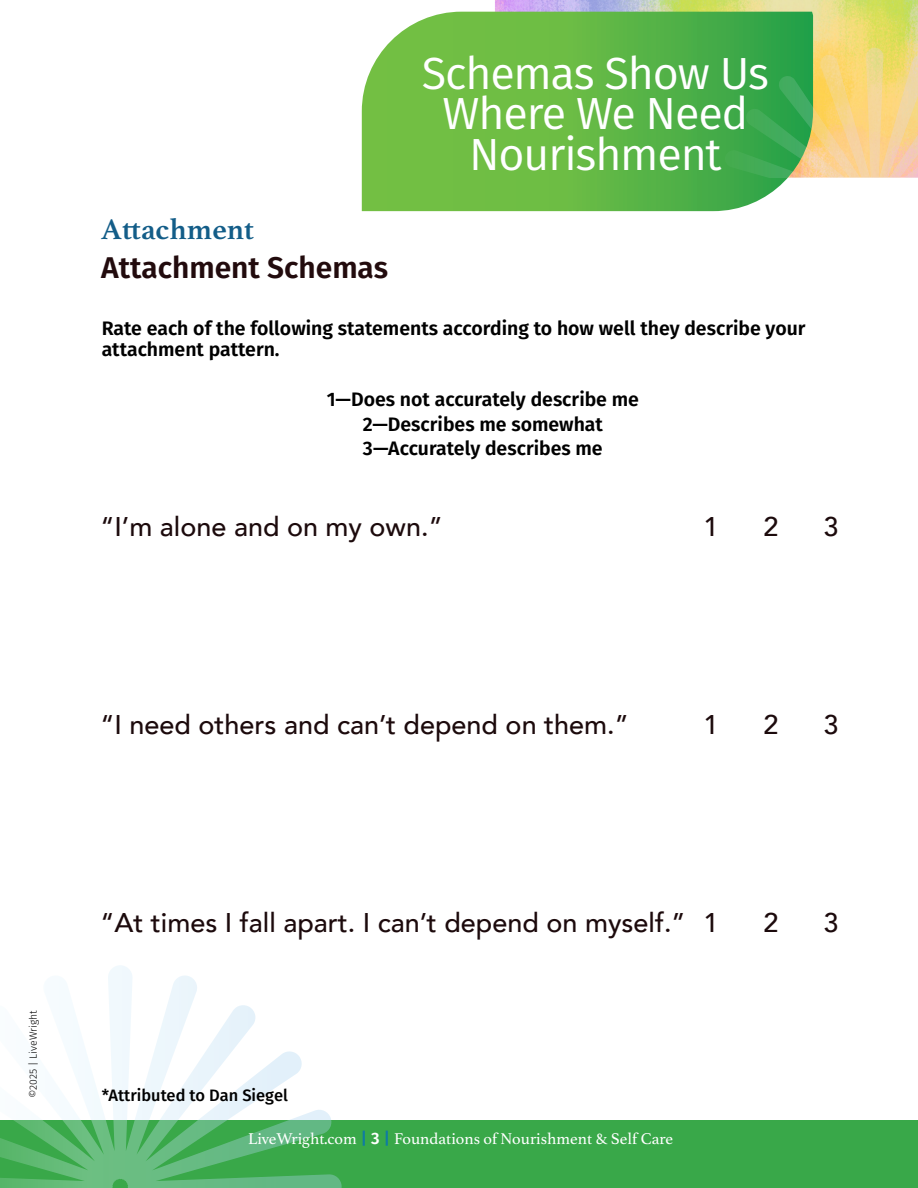
<style>
.page{position:relative;width:918px;height:1188px;background:#fff}
.page>*{position:absolute;margin:0;border:0;box-sizing:border-box;transform-origin:0 0}
.t1{font:45px/40.5px "Fira Sans";letter-spacing:-.025em;color:#fff;text-align:center}
.t2{font:600 30px/39px "Fira Sans";color:#220b0d}
.subhead{font:500 27px "Avenir";color:#1c0a0c}
.Body_Heavy{font:600 19.5px/21px "Fira Sans";color:#000}
.t3{font:16.5px "Athelas";color:#fff}
.Body{font:500 16.5px "Fira Sans";color:#000}
.t4{font:300 10.5px "Fira Sans";color:#000}
.s1{font-family:"Athelas";font-weight:700;color:#135d88}
.s2{font-family:"Fira Sans";font-weight:600;color:#0f7ba3}
.s3{font-family:"Fira Sans";font-weight:600}
</style>
<div class="page">
<img style="left:495px;top:0;width:423px;height:48px">
<svg style="left:362px;top:12px;width:451px;height:199px;background:#69bb4d"></svg>
<svg style="left:718px;top:48px;width:200px;height:130px;background:#9fbe6b"></svg>
<div style="left:0;top:1121px;width:918px;height:67px;background:#39a849"></div>
<svg style="left:0;top:965px;width:342px;height:223px"></svg>
<p class="t2" style="left:101px;top:207px;width:289px"><span class="s1">Attachment<br></span>Attachment Schemas</p>
<h1 class="t1" style="left:422px;top:52px;width:349px">Schemas Show Us<br>Where We Need<br>Nourishment</h1>
<p class="Body_Heavy" style="left:102px;top:317px;width:705px">Rate each of the following statements according to how well they describe your attachment pattern.</p>
<p class="Body_Heavy" style="left:327px;top:388px;width:314px">1—Does not accurately describe me</p>
<p class="Body_Heavy" style="left:363px;top:412px;width:242px">2—Describes me somewhat</p>
<p class="Body_Heavy" style="left:363px;top:437px;width:241px">3—Accurately describes me</p>
<p class="subhead" style="left:100px;top:503px;width:344px">“I’m alone and on my own.”</p>
<p class="subhead" style="left:703px;top:503px;width:17px">1</p>
<p class="subhead" style="left:763px;top:503px;width:17px">2</p>
<p class="subhead" style="left:823px;top:503px;width:17px">3</p>
<p class="subhead" style="left:100px;top:701px;width:530px">“I need others and can’t depend on them.”</p>
<p class="subhead" style="left:703px;top:701px;width:17px">1</p>
<p class="subhead" style="left:763px;top:701px;width:17px">2</p>
<p class="subhead" style="left:823px;top:701px;width:17px">3</p>
<p class="t4" style="left:26px;top:1098px;width:89px;rotate:-90deg">©2025 | LiveWright</p>
<p class="subhead" style="left:100px;top:899px;width:620px">“At times I fall apart. I can’t depend on myself.” 1</p>
<p class="subhead" style="left:763px;top:899px;width:17px">2</p>
<p class="subhead" style="left:823px;top:899px;width:17px">3</p>
<p class="Body" style="left:102px;top:1082px;width:188px">*Attributed to Dan Siegel</p>
<p class="t3" style="left:248px;top:1129px;width:426px">LiveWright.com <span class="s2">|</span> <span class="s3">3</span> <span class="s2">|</span> Foundations of Nourishment &amp; Self Care</p>
</div>
